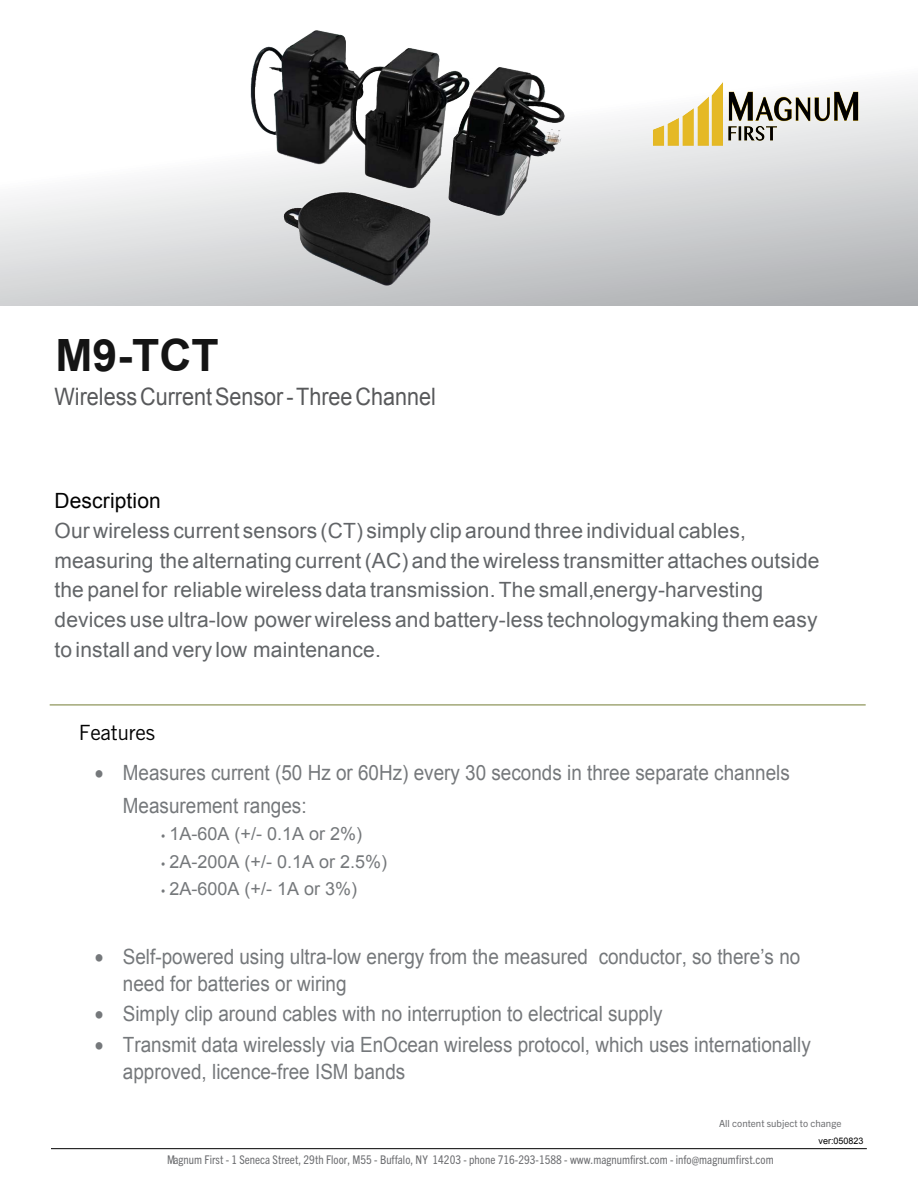
<style>
.page{position:relative;width:918px;height:1188px;background:#fff}
.page>*{position:absolute;margin:0;border:0;box-sizing:border-box;transform-origin:0 0}
.t1{font:700 44.55px "Arial";color:#141414}
.t2{font:24px "Arial";color:#58595b;scale:.9 1}
.t3{font:21px/32.8px "Arial";color:#75787b;scale:.9 1}
.t4{font:21px/29.7px "Arial";letter-spacing:.005em;color:#626568}
.t5{font:21px "Arial";letter-spacing:.005em;color:#020202}
.t6{font:21px "Trade Gothic";letter-spacing:-.015em;color:#020202}
.t7{font:18px "Arial";color:#75787b}
.t8{font:condensed 12px "Trade Gothic Next LT Pro";letter-spacing:.005em;color:#6d6e71}
.t9{font:9.75px "Trade Gothic Next LT Pro";color:#6d6e71}
.t10{font:9px "Arial";color:#000}
.s1{font-family:"Source Sans Pro";font-weight:300;font-size:15px}
</style>
<div class="page">
<hr style="left:51px;top:1148px;width:816px;height:1px;background:#000">
<svg style="left:0;top:85px;width:918px;height:221px"></svg>
<hr style="left:50px;top:705px;width:816px;height:1px;background:#737c34">
<img style="left:644px;top:82px;width:226px;height:78px">
<img style="left:232px;top:30px;width:345px;height:264px">
<h1 class="t1" style="left:56px;top:326px;width:165px">M9-TCT</h1>
<p class="t2" style="left:55px;top:381px;width:425px">Wireless Current Sensor -Three Channel</p>
<p class="t5" style="left:55px;top:487px;width:108px">Description</p>
<p class="t4" style="left:55px;top:516px;width:767px">Our wireless current sensors (CT) simply clip around three individual cables, measuring the alternating current(AC) and the wireless transmitter attaches outside the panel for reliable wireless data transmission. The small,energy-harvesting devices use ultra-low power wireless and battery-less technology making them easy to install and very low maintenance.</p>
<p class="t6" style="left:79px;top:720px;width:78px">Features</p>
<p class="t3" style="left:123px;top:757px;width:743px;text-indent:-28px">• Measures current (50 Hz or 60Hz) every 30 seconds in three separate channels<br>Measurement ranges:</p>
<p class="t7" style="left:161px;top:822px;width:203px"><span class="s1">•</span> 1A-60A (+/- 0.1A or 2%)</p>
<p class="t7" style="left:161px;top:850px;width:228px"><span class="s1">•</span> 2A-200A (+/- 0.1A or 2.5%)</p>
<p class="t7" style="left:161px;top:877px;width:198px"><span class="s1">•</span> 2A-600A (+/- 1A or 3%)</p>
<p class="t3" style="left:123px;top:943px;width:754px;line-height:27.3px;text-indent:-28px">• Self-powered using ultra-low energy from the measured conductor, so there’s no need for batteries or wiring</p>
<p class="t3" style="left:95px;top:997px;width:632px">• Simply clip around cables with no interruption to electrical supply</p>
<p class="t3" style="left:123px;top:1032px;width:766px;line-height:27px;text-indent:-28px">• Transmit data wirelessly via EnOcean wireless protocol, which uses internationally approved, licence-free ISM bands</p>
<p class="t9" style="left:719px;top:1117px;width:124px">All content subject to change</p>
<p class="t10" style="left:819px;top:1135px;width:47px">ver:050823</p>
<p class="t8" style="left:167px;top:1151px;width:608px">Magnum First - 1 Seneca Street, 29th Floor, M55 - Buffalo, NY 14203 - phone 716-293-1588 - www.magnumfirst.com - info@magnumfirst.com</p>
</div>
